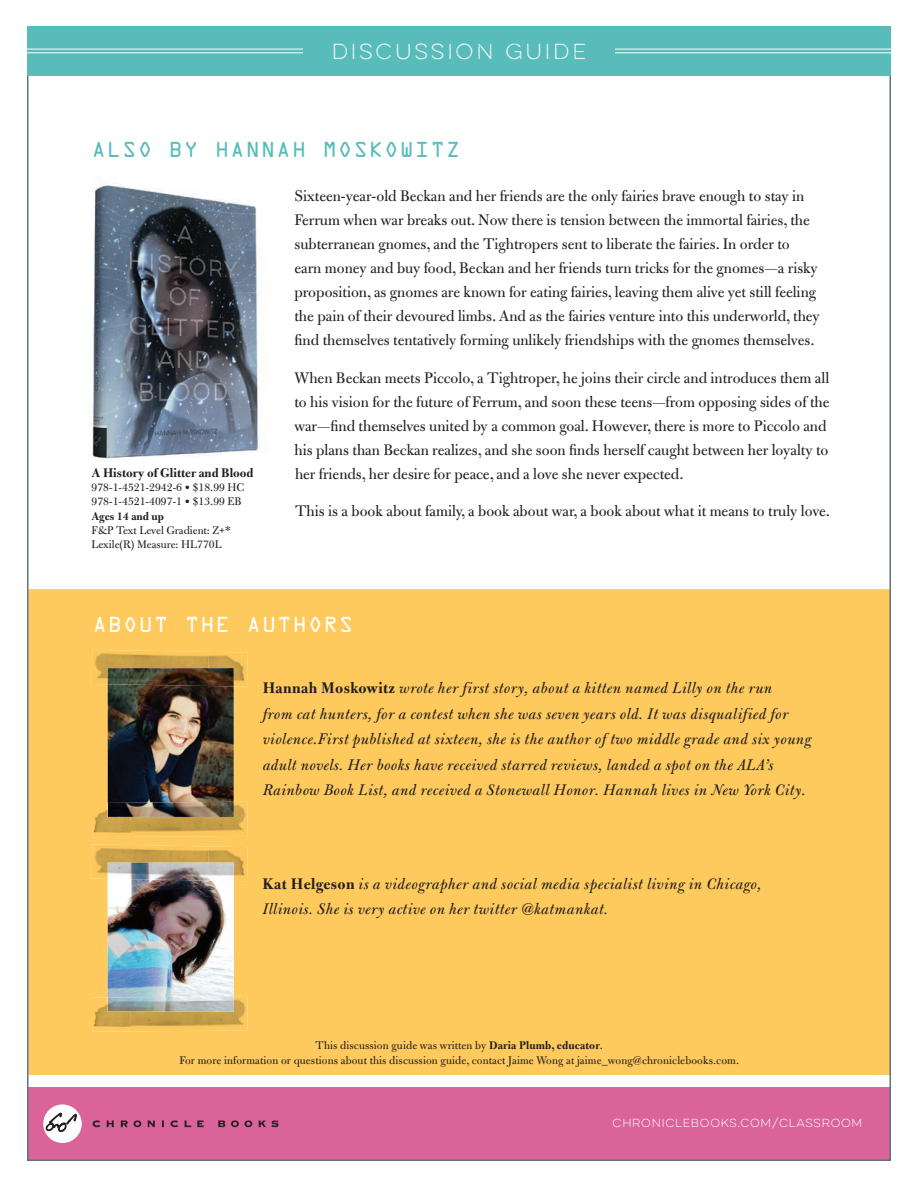
<style>
.page{position:relative;width:918px;height:1188px;background:#fff}
.page>*{position:absolute;margin:0;border:0;box-sizing:border-box;transform-origin:0 0}
.t1{font:19.5px "OCRA Std";letter-spacing:.07em;color:#58bcba}
.t2{font:100 19.5px "Eveleth";letter-spacing:.14em;color:#fff}
.t3{font:19.5px "OCRA Std";letter-spacing:.07em;color:#fff}
.t4{font:16.5px/24px "Bulmer";color:#231f20}
.t5{font:italic 16.5px/25.5px "Bulmer";letter-spacing:.02em;color:#231f20}
.t6{font:700 13.5px "Bulmer";color:#231f20}
.t7{font:12px/14.2px "Bulmer";letter-spacing:.01em;color:#231f20}
.t8{font:700 12px "Bulmer";color:#231f20}
.t9{font:100 10.5px "Eveleth Clean";letter-spacing:.07em;color:#fff}
.s1{font-weight:700;font-style:normal}
.s2{font-weight:700}
</style>
<div class="page">
<div style="left:30px;top:589px;width:858px;height:486px;background:#feca5d"></div>
<div style="left:27px;top:1086px;width:864px;height:75px;background:#da6399"></div>
<svg style="left:93px;top:1120px;width:7px;height:7px"></svg>
<svg style="left:106px;top:1121px;width:8px;height:6px"></svg>
<svg style="left:121px;top:1121px;width:7px;height:6px"></svg>
<svg style="left:134px;top:1120px;width:7px;height:7px"></svg>
<svg style="left:147px;top:1121px;width:8px;height:6px"></svg>
<svg style="left:162px;top:1121px;width:2px;height:6px"></svg>
<svg style="left:171px;top:1120px;width:7px;height:7px"></svg>
<svg style="left:184px;top:1121px;width:7px;height:6px"></svg>
<svg style="left:197px;top:1120px;width:7px;height:7px"></svg>
<svg style="left:218px;top:1121px;width:7px;height:6px"></svg>
<svg style="left:231px;top:1120px;width:8px;height:7px"></svg>
<svg style="left:245px;top:1120px;width:7px;height:7px"></svg>
<svg style="left:258px;top:1120px;width:20px;height:7px"></svg>
<div style="left:43px;top:1104px;width:39px;height:39px;background:#fff;border-radius:50%"></div>
<svg style="left:46px;top:1113px;width:31px;height:19px"></svg>
<img style="left:92px;top:185px;width:168px;height:276px">
<img style="left:108px;top:686px;width:126px;height:116px">
<img style="left:92px;top:650px;width:117px;height:34px">
<img style="left:209px;top:652px;width:39px;height:35px">
<img style="left:108px;top:668px;width:126px;height:18px">
<img style="left:92px;top:802px;width:156px;height:35px">
<img style="left:108px;top:881px;width:126px;height:115px">
<img style="left:92px;top:844px;width:117px;height:35px">
<img style="left:209px;top:846px;width:39px;height:35px">
<img style="left:108px;top:863px;width:126px;height:18px">
<img style="left:92px;top:996px;width:156px;height:36px">
<div style="left:27px;top:26px;width:864px;height:50px;background:#58bcba"></div>
<hr style="left:27px;top:49px;width:276px;height:1px;background:#fff">
<hr style="left:27px;top:52px;width:276px;height:1px;background:#fff">
<hr style="left:615px;top:49px;width:276px;height:1px;background:#fff">
<hr style="left:615px;top:52px;width:276px;height:1px;background:#fff">
<p class="t2" style="left:332px;top:38px;width:256px">DISCUSSION GUIDE</p>
<p class="t1" style="left:92px;top:141px;width:370px">ALSO BY HANNAH MOSKOWITZ</p>
<p class="t4" style="left:294px;top:184px;width:527px">Sixteen-year-old Beckan and her friends are the only fairies brave enough to stay in Ferrum when war breaks out. Now there is tension between the immortal fairies, the subterranean gnomes, and the Tightropers sent to liberate the fairies. In order to earn money and buy food, Beckan and her friends turn tricks for the gnomes—a risky proposition, as gnomes are known for eating fairies, leaving them alive yet still feeling the pain of their devoured limbs. And as the fairies venture into this underworld, they find themselves tentatively forming unlikely friendships with the gnomes themselves.</p>
<p class="t4" style="left:294px;top:366px;width:537px">When Beckan meets Piccolo, a Tightroper, he joins their circle and introduces them all to his vision for the future of Ferrum, and soon these teens—from opposing sides of the war—find themselves united by a common goal. However, there is more to Piccolo and his plans than Beckan realizes, and she soon finds herself caught between her loyalty to her friends, her desire for peace, and a love she never expected.</p>
<p class="t4" style="left:295px;top:499px;width:537px">This is a book about family, a book about war, a book about what it means to truly love.</p>
<p class="t6" style="left:92px;top:466px;width:163px">A History of Glitter and Blood</p>
<p class="t7" style="left:92px;top:481px;width:154px">978-1-4521-2942-6 • $18.99 HC<br>978-1-4521-4097-1 • $13.99 EB</p>
<p class="t8" style="left:92px;top:510px;width:74px">Ages 14 and up</p>
<p class="t7" style="left:92px;top:523px;width:141px">F&amp;P Text Level Gradient: Z+*<br>Lexile(R) Measure: HL770L</p>
<p class="t3" style="left:93px;top:616px;width:262px">ABOUT THE AUTHORS</p>
<p class="t5" style="left:263px;top:675px;width:550px"><span class="s1">Hannah Moskowitz</span> wrote her first story, about a kitten named Lilly on the run<br>from cat hunters, for a contest when she was seven years old. It was disqualified for violence.First published at sixteen, she is the author of two middle grade and six young adult novels. Her books have received starred reviews, landed a spot on the ALA’s Rainbow Book List, and received a Stonewall Honor. Hannah lives in New York City.</p>
<p class="t5" style="left:263px;top:871px;width:501px"><span class="s1">Kat Helgeson</span> is a videographer and social media specialist living in Chicago,<br>Illinois. She is very active on her twitter @katmankat.</p>
<p class="t7" style="left:179px;top:1038px;width:561px;text-align:center">This discussion guide was written by <span class="s2">Daria Plumb, educator</span>.<br>For more information or questions about this discussion guide, contact Jaime Wong at jaime_wong@chroniclebooks.com.</p>
<p class="t9" style="left:613px;top:1116px;width:251px">CHRONICLEBOOKS.COM/CLASSROOM</p>
</div>
